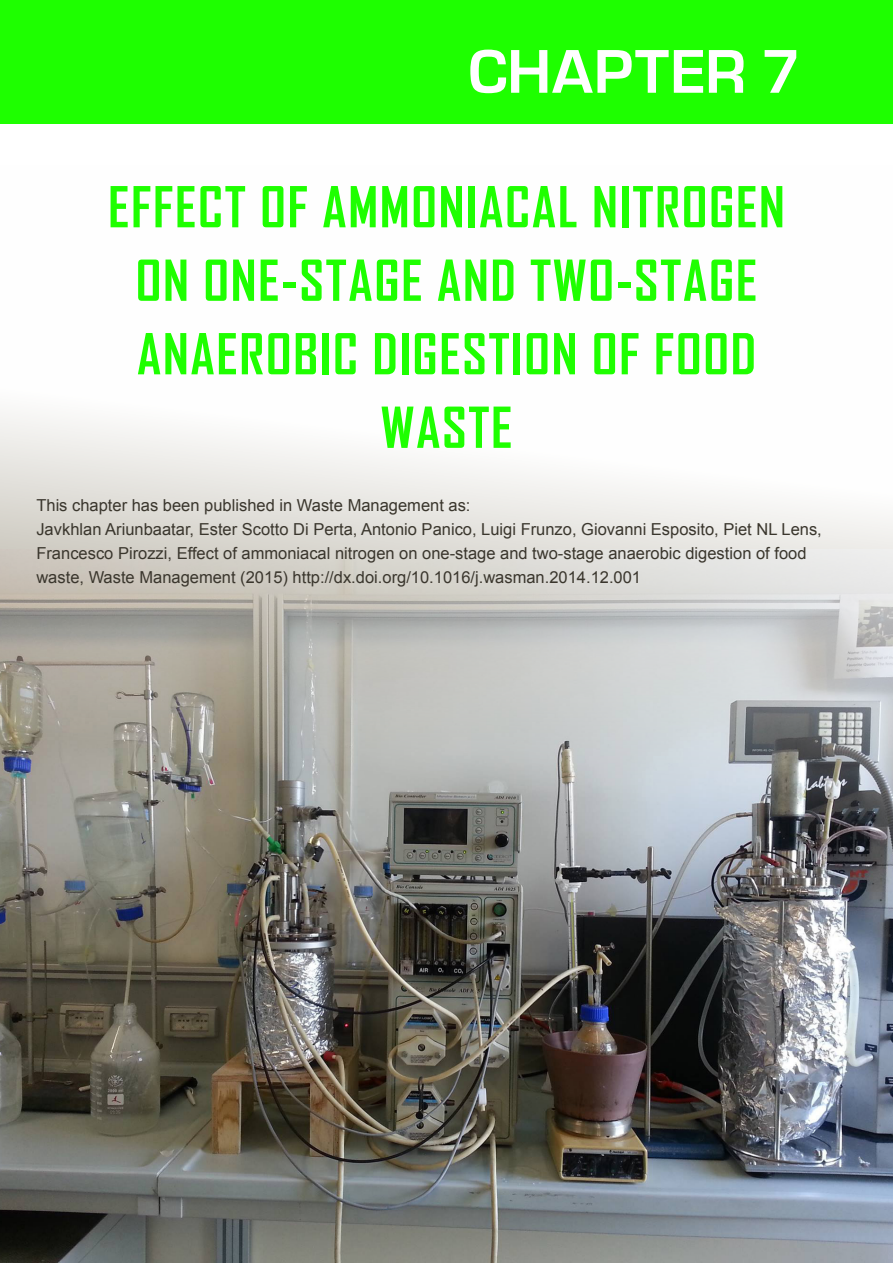
<style>
.page{position:relative;width:893px;height:1263px;background:#fff}
.page>*{position:absolute;margin:0;border:0;box-sizing:border-box;transform-origin:0 0}
.t1{font:57px "Ch Europe Demi";color:#fff}
.t2{font:700 54px/73.5px "Agency FB";letter-spacing:.03em;color:#1eff00;text-align:center}
.t3{font:16.5px/24px "Arial";color:#3a362d}
</style>
<div class="page">
<div style="left:0;top:0;width:893px;height:123px;background:#1eff00"></div>
<img style="left:0;top:549px;width:893px;height:714px">
<svg style="left:0;top:412px;width:893px;height:137px"></svg>
<p class="t1" style="left:468px;top:39px;width:335px">CHAPTER 7</p>
<p class="t2" style="left:108px;top:169px;width:678px">EFFECT OF AMMONIACAL NITROGEN<br>ON ONE-STAGE AND TWO-STAGE</p>
<p class="t2" style="left:137px;top:316px;width:621px">ANAEROBIC DIGESTION OF FOOD<br>WASTE</p>
<p class="t3" style="left:36px;top:493px;width:436px">This chapter has been published in Waste Management as:</p>
<p class="t3" style="left:36px;top:517px;width:787px">Javkhlan Ariunbaatar, Ester Scotto Di Perta, Antonio Panico, Luigi Frunzo, Giovanni Esposito, Piet NL Lens,<br>Francesco Pirozzi, Effect of ammoniacal nitrogen on one-stage and two-stage anaerobic digestion of food waste, Waste Management (2015) http://dx.doi.org/10.1016/j.wasman.2014.12.001</p>
</div>
